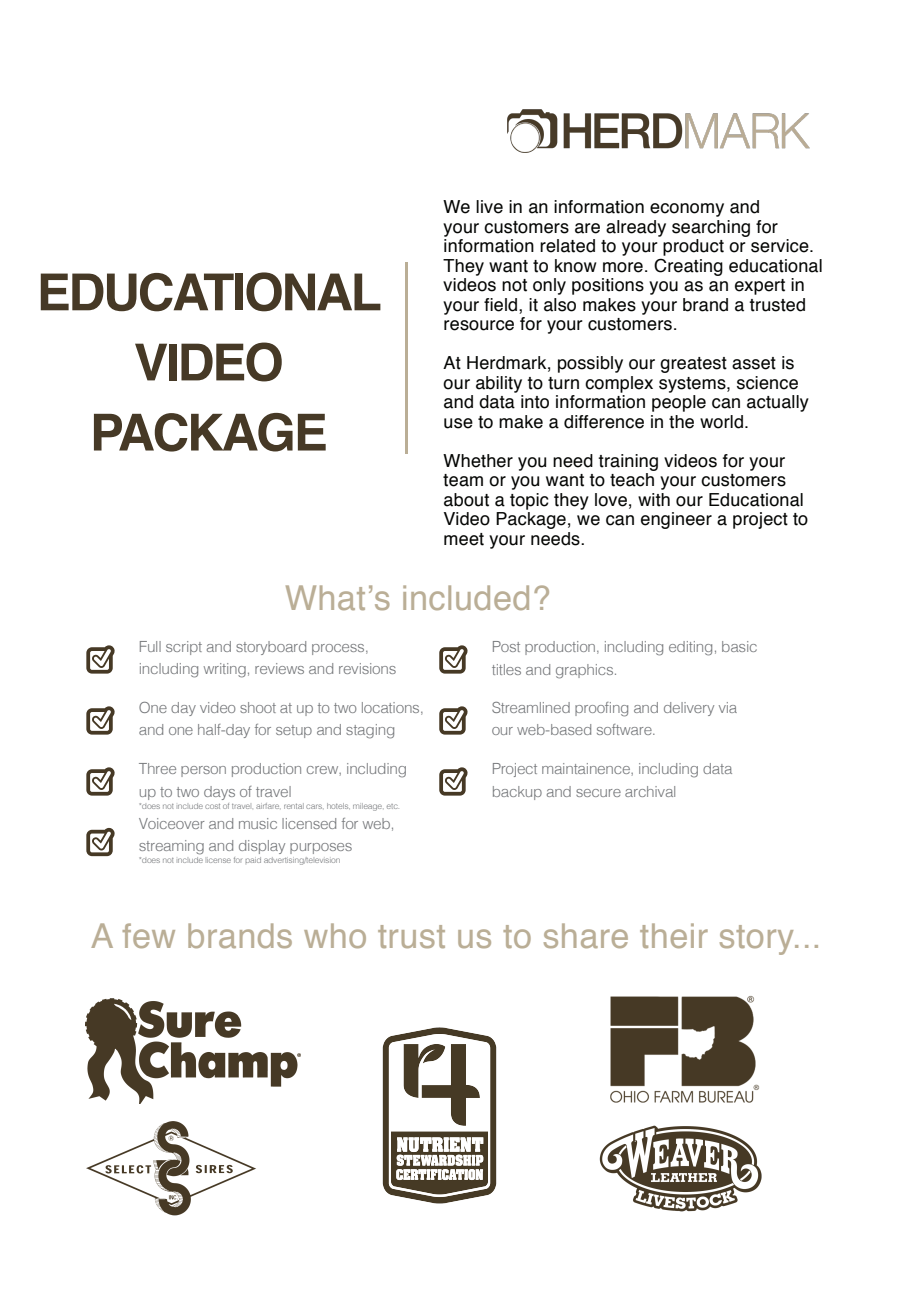
<style>
.page{position:relative;width:919px;height:1289px;background:#fff}
.page>*{position:absolute;margin:0;border:0;box-sizing:border-box;transform-origin:0 0}
.t1{font:700 51px/70.1px "Helvetica";letter-spacing:-.045em;color:#463926;text-align:center}
.t2{font:34.35px "Helvetica";letter-spacing:.01em;color:#baae96}
.t3{font:18px/19.5px "Helvetica";letter-spacing:.01em;color:#040503}
.t4{font:300 15.45px/22.2px "Helvetica";letter-spacing:-.02em;color:#76787b}
.t5{font:300 8.55px "Helvetica";letter-spacing:-.02em;color:#76787b}
</style>
<div class="page">
<svg style="left:86px;top:706px;width:29px;height:28px"></svg>
<svg style="left:86px;top:767px;width:29px;height:28px"></svg>
<svg style="left:86px;top:827px;width:29px;height:29px"></svg>
<svg style="left:439px;top:645px;width:28px;height:28px"></svg>
<svg style="left:86px;top:645px;width:29px;height:28px"></svg>
<svg style="left:439px;top:767px;width:28px;height:28px"></svg>
<img style="left:507px;top:109px;width:303px;height:44px">
<svg style="left:439px;top:706px;width:28px;height:28px"></svg>
<hr style="left:404px;top:262px;width:3px;height:192px;background:#baae96">
<img style="left:86px;top:1103px;width:170px;height:113px">
<img style="left:599px;top:1125px;width:163px;height:87px">
<img style="left:610px;top:995px;width:150px;height:108px">
<img style="left:382px;top:1027px;width:115px;height:177px">
<img style="left:85px;top:998px;width:216px;height:105px">
<h1 class="t1" style="left:37px;top:258px;width:346px">EDUCATIONAL<br>VIDEO<br>PACKAGE</h1>
<p class="t3" style="left:443px;top:198px;width:380px">We live in an information economy and<br>your customers are already searching for information related to your product or service.<br>They want to know more. Creating educational videos not only positions you as an expert in your field, it also makes your brand a trusted resource for your customers.</p>
<p class="t3" style="left:443px;top:354px;width:367px">At Herdmark, possibly our greatest asset is our ability to turn complex systems, science and data into information people can actually use to make a difference in the world.</p>
<p class="t3" style="left:443px;top:451px;width:366px">Whether you need training videos for your team or you want to teach your customers about a topic they love, with our Educational Video Package, we can engineer a project to meet your needs.</p>
<h2 class="t2" style="left:285px;top:571px;width:268px">What’s included?</h2>
<p class="t4" style="left:139px;top:634px;width:259px">Full script and storyboard process, including writing, reviews and revisions</p>
<p class="t4" style="left:139px;top:695px;width:286px">One day video shoot at up to two locations, and one half-day for setup and staging</p>
<p class="t4" style="left:139px;top:756px;width:270px">Three person production crew, including up to two days of travel</p>
<p class="t5" style="left:139px;top:798px;width:263px">*does not include cost of travel, airfare, rental cars, hotels, mileage, etc.</p>
<p class="t4" style="left:139px;top:811px;width:257px">Voiceover and music licensed for web, streaming and display purposes</p>
<p class="t5" style="left:139px;top:852px;width:203px">*does not include license for paid advertising/television</p>
<p class="t4" style="left:491px;top:634px;width:267px">Post production, including editing, basic titles and graphics.</p>
<p class="t4" style="left:491px;top:695px;width:247px">Streamlined proofing and delivery via our web-based software.</p>
<p class="t4" style="left:491px;top:756px;width:242px">Project maintainence, including data backup and secure archival</p>
<h2 class="t2" style="left:91px;top:909px;width:732px">A few brands who trust us to share their story...</h2>
</div>
